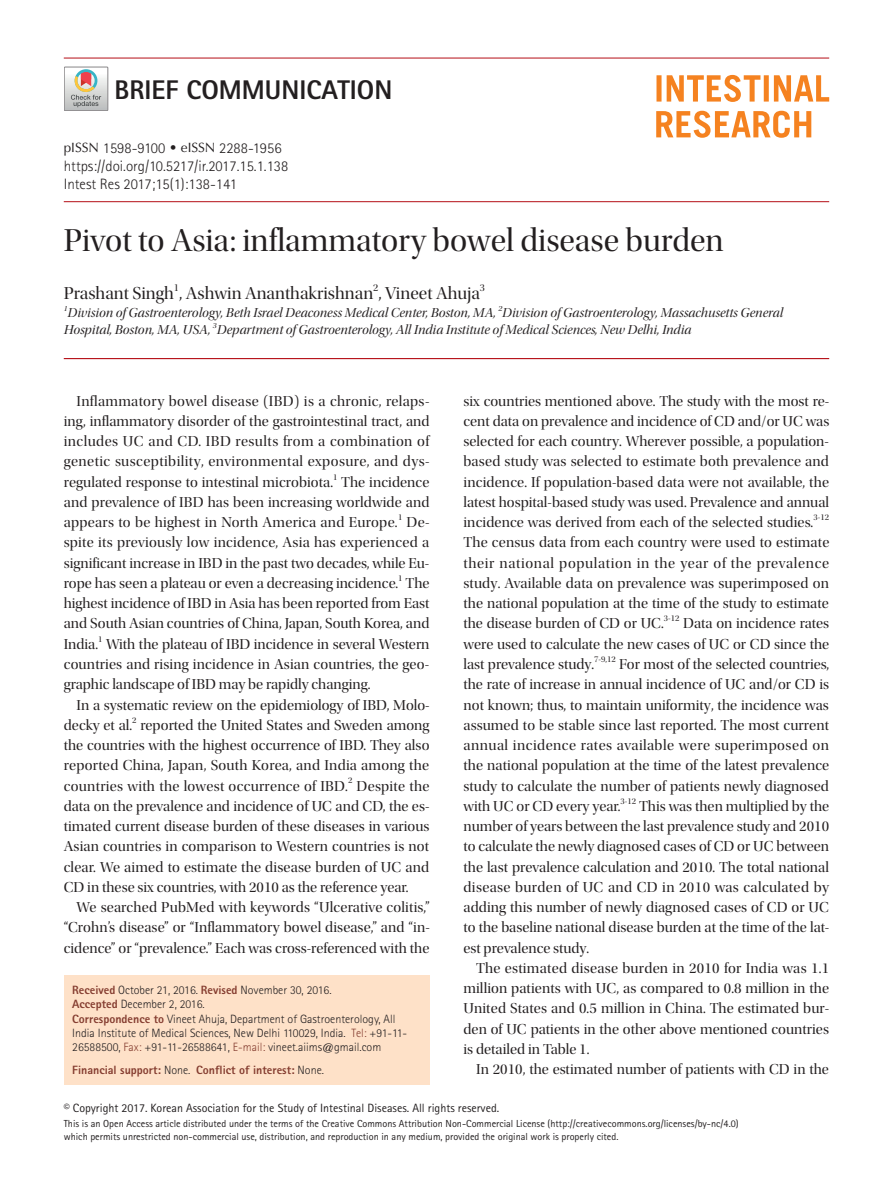
<style>
.page{position:relative;width:893px;height:1191px;background:#fff}
.page>*{position:absolute;margin:0;border:0;box-sizing:border-box;transform-origin:0 0}
.t1{font:33px "Utopia Std Disp";color:#231f20}
.t2{font:800 27px "Rotis Sans Serif Std";color:#231f20}
.t3{font:18px "Utopia Std Disp";color:#231f20}
.t4{font:15px/20.2px "Utopia Std Disp";color:#231f20;text-align:justify}
.t5{font:300 15px/18px "Rotis Sans Serif Std";color:#231f20}
.t6{font:13.5px "Utopia Std Disp It";color:#231f20}
.t7{font:300 12px/14.4px "Rotis Sans Serif Std";color:#231f20}
.t8{font:12px "Rotis Sans Serif Std";color:#231f20}
.t9{font:800 12px "Rotis Sans Serif Std";color:#843c2f}
.t10{font:10.5px "Utopia Std Disp";color:#231f20}
.t11{font:10.2px/12.3px "Rotis Sans Serif Std";color:#231f20}
.t12{font:8.7px "Utopia Std Disp";color:#231f20}
.t13{font:7.8px "Utopia Std Disp It";color:#231f20}
.s1{font-family:"Optima LT Std";font-weight:400;font-size:13.5px}
.s2{font-weight:800;color:#843c2f}
.s3{color:#843c2f}
.s4{font-weight:300;color:#231f20}
</style>
<div class="page">
<hr style="left:64px;top:58px;width:765px;height:1px;background:#b50e16">
<hr style="left:64px;top:201px;width:765px;height:1px;background:#b50e16">
<svg style="left:656px;top:111px;width:155px;height:27px"></svg>
<svg style="left:656px;top:75px;width:173px;height:27px"></svg>
<svg style="left:64px;top:67px;width:44px;height:44px"></svg>
<hr style="left:64px;top:358px;width:765px;height:1px;background:#b50e16">
<div style="left:64px;top:975px;width:365px;height:109px;background:#fee1c8"></div>
<h2 class="t2" style="left:114px;top:73px;width:280px">BRIEF COMMUNICATION</h2>
<p class="t5" style="left:64px;top:139px;width:226px"><span class="s1">pISSN</span> 1598-9100 <span class="s1">• eISSN</span> 2288-1956 https://doi.org/10.5217/ir.2017.15.1.138<br>Intest Res 2017;15(1):138-141</p>
<h1 class="t1" style="left:64px;top:222px;width:662px">Pivot to Asia: inflammatory bowel disease burden</h1>
<p class="t3" style="left:64px;top:284px;width:418px">Prashant Singh , Ashwin Ananthakrishnan , Vineet Ahuja</p>
<p class="t10" style="left:174px;top:281px;width:7px">1</p>
<p class="t10" style="left:373px;top:281px;width:7px">2</p>
<p class="t10" style="left:480px;top:281px;width:7px">3</p>
<p class="t13" style="left:64px;top:304px;width:5px">1</p>
<p class="t6" style="left:68px;top:305px;width:430px">Division of Gastroenterology, Beth Israel Deaconess Medical Center, Boston, MA,</p>
<p class="t13" style="left:498px;top:304px;width:5px">2</p>
<p class="t6" style="left:502px;top:305px;width:282px">Division of Gastroenterology, Massachusetts General</p>
<p class="t6" style="left:64px;top:322px;width:148px">Hospital, Boston, MA, USA,</p>
<p class="t13" style="left:213px;top:321px;width:5px">3</p>
<p class="t6" style="left:217px;top:322px;width:476px">Department of Gastroenterology, All India Institute of Medical Sciences, New Delhi, India</p>
<p class="t4" style="left:64px;top:391px;width:367px;text-indent:13px">Inflammatory bowel disease (IBD) is a chronic, relaps&shy;ing, inflammatory disorder of the gastrointestinal tract, and includes UC and CD. IBD results from a combination of genetic susceptibility, environmental exposure, and dys&shy;regulated response to intestinal microbiota.</p>
<p class="t12" style="left:333px;top:472px;width:6px">1</p>
<p class="t4" style="left:64px;top:472px;width:367px;text-indent:277px">The incidence and prevalence of IBD has been increasing worldwide and appears to be highest in North America and Europe.</p>
<p class="t12" style="left:398px;top:512px;width:6px">1</p>
<p class="t4" style="left:64px;top:512px;width:367px;text-indent:343px">De&shy;spite its previously low incidence, Asia has experienced a significant increase in IBD in the past two decades, while Eu&shy;rope has seen a plateau or even a decreasing incidence.</p>
<p class="t12" style="left:398px;top:573px;width:6px">1</p>
<p class="t4" style="left:64px;top:573px;width:367px;text-indent:342px">The highest incidence of IBD in Asia has been reported from East and South Asian countries of China, Japan, South Korea, and India.</p>
<p class="t12" style="left:98px;top:634px;width:6px">1</p>
<p class="t4" style="left:64px;top:634px;width:367px;text-indent:42px">With the plateau of IBD incidence in several Western countries and rising incidence in Asian countries, the geo&shy;graphic landscape of IBD may be rapidly changing.</p>
<p class="t4" style="left:64px;top:695px;width:367px;text-indent:13px">In a systematic review on the epidemiology of IBD, Molo&shy;decky et al.</p>
<p class="t12" style="left:132px;top:715px;width:6px">2</p>
<p class="t4" style="left:64px;top:715px;width:367px;text-indent:77px">reported the United States and Sweden among the countries with the highest occurrence of IBD. They also reported China, Japan, South Korea, and India among the countries with the lowest occurrence of IBD.</p>
<p class="t12" style="left:348px;top:776px;width:6px">2</p>
<p class="t4" style="left:64px;top:776px;width:367px;text-indent:293px">Despite the data on the prevalence and incidence of UC and CD, the es&shy;timated current disease burden of these diseases in various Asian countries in comparison to Western countries is not clear. We aimed to estimate the disease burden of UC and CD in these six countries, with 2010 as the reference year.</p>
<p class="t4" style="left:64px;top:897px;width:367px;text-indent:13px">We searched PubMed with keywords “Ulcerative colitis,” “Crohn’s disease” or “Inflammatory bowel disease,” and “in&shy;cidence” or “prevalence.” Each was cross-referenced with the</p>
<p class="t7" style="left:72px;top:982px;width:336px"><span class="s2">Received</span> October 21, 2016. <span class="s2">Revised</span> November 30, 2016.<br><span class="s2">Accepted</span> December 2, 2016.<br><span class="s2">Correspondence to</span> Vineet Ahuja, Department of Gastroenterology, All India Institute of Medical Sciences, New Delhi 110029, India. <span class="s3">Tel:</span> +91-11- 26588500, <span class="s3">Fax:</span> +91-11-26588641, <span class="s3">E-mail:</span> vineet.aiims@gmail.com</p>
<p class="t9" style="left:72px;top:1062px;width:253px">Financial support: <span class="s4">None.</span> Conflict of interest: <span class="s4">None.</span></p>
<p class="t4" style="left:463px;top:391px;width:367px">six countries mentioned above. The study with the most re&shy;cent data on prevalence and incidence of CD and/or UC was selected for each country. Wherever possible, a population&shy;based study was selected to estimate both prevalence and incidence. If population-based data were not available, the latest hospital-based study was used. Prevalence and annual incidence was derived from each of the selected studies.</p>
<p class="t12" style="left:813px;top:512px;width:17px">3-12</p>
<p class="t4" style="left:463px;top:533px;width:367px">The census data from each country were used to estimate their national population in the year of the prevalence study. Available data on prevalence was superimposed on the national population at the time of the study to estimate the disease burden of CD or UC.</p>
<p class="t12" style="left:664px;top:614px;width:17px">3-12</p>
<p class="t4" style="left:463px;top:614px;width:367px;text-indent:220px">Data on incidence rates were used to calculate the new cases of UC or CD since the last prevalence study.</p>
<p class="t12" style="left:594px;top:654px;width:23px">7-9,12</p>
<p class="t4" style="left:463px;top:654px;width:367px;text-indent:156px">For most of the selected countries, the rate of increase in annual incidence of UC and/or CD is not known; thus, to maintain uniformity, the incidence was assumed to be stable since last reported. The most current annual incidence rates available were superimposed on the national population at the time of the latest prevalence study to calculate the number of patients newly diagnosed with UC or CD every year.</p>
<p class="t12" style="left:621px;top:796px;width:17px">3-12</p>
<p class="t4" style="left:463px;top:796px;width:367px;text-indent:176px">This was then multiplied by the number of years between the last prevalence study and 2010 to calculate the newly diagnosed cases of CD or UC between the last prevalence calculation and 2010. The total national disease burden of UC and CD in 2010 was calculated by adding this number of newly diagnosed cases of CD or UC to the baseline national disease burden at the time of the lat&shy;est prevalence study.</p>
<p class="t4" style="left:463px;top:958px;width:367px;text-indent:13px">The estimated disease burden in 2010 for India was 1.1 million patients with UC, as compared to 0.8 million in the United States and 0.5 million in China. The estimated bur&shy;den of UC patients in the other above mentioned countries is detailed in Table 1.</p>
<p class="t4" style="left:476px;top:1059px;width:354px">In 2010, the estimated number of patients with CD in the</p>
<p class="t8" style="left:64px;top:1101px;width:437px">© Copyright 2017. Korean Association for the Study of Intestinal Diseases. All rights reserved.</p>
<p class="t11" style="left:64px;top:1117px;width:676px">This is an Open Access article distributed under the terms of the Creative Commons Attribution Non-Commercial License (http://creativecommons.org/licenses/by-nc/4.0) which permits unrestricted non-commercial use, distribution, and reproduction in any medium, provided the original work is properly cited.</p>
</div>
